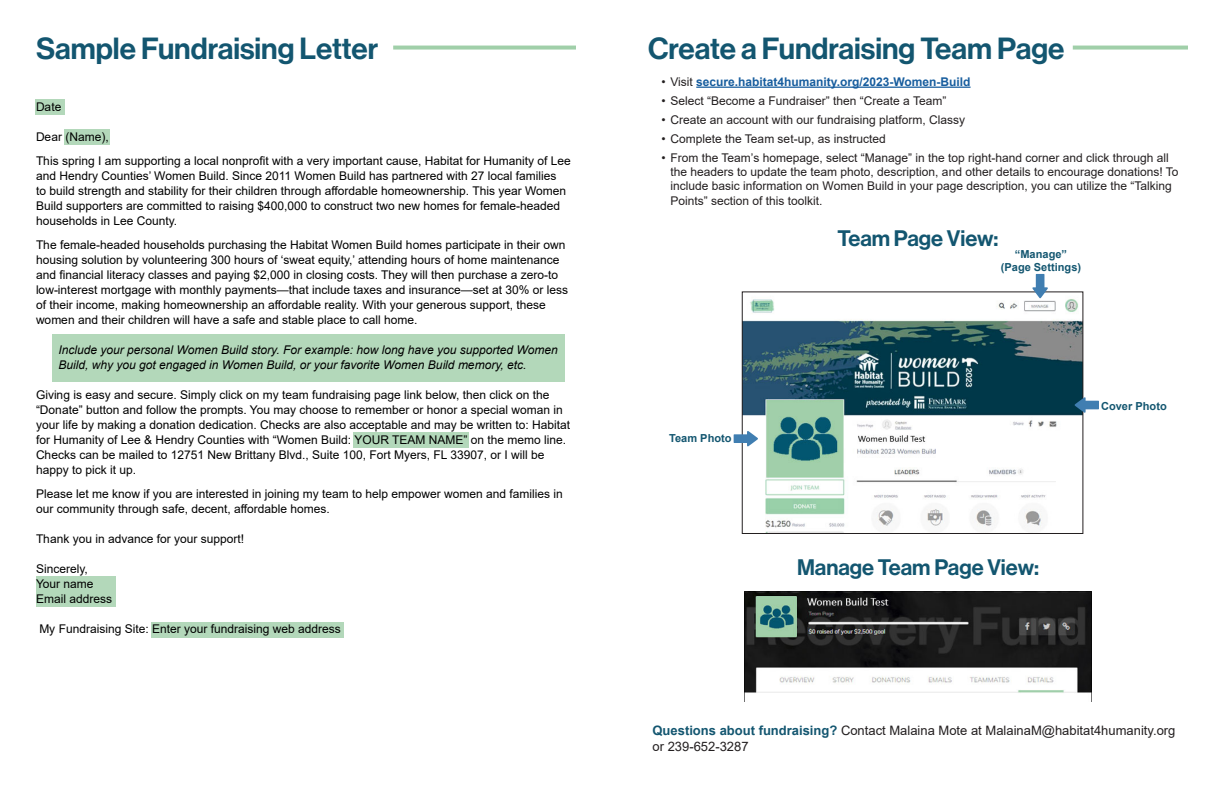
<style>
.page{position:relative;width:1224px;height:792px;background:#fff}
.page>*{position:absolute;margin:0;border:0;box-sizing:border-box;transform-origin:0 0}
.t1{font:30px "N Haas Grotesk DS Pro 65 Md";color:#135670}
.t2{font:22px "N Haas Grotesk DS Pro 65 Md";color:#135670}
.t3{font:13px/15.6px "Arial";color:#231f20}
.t4{font:12px/15px "Arial";color:#000}
.t5{font:12px/14.4px "Arial";color:#231f20}
.t6{font:italic 12px/15px "Arial";color:#000}
.t7{font:700 12px "Arial";color:#175d9e}
.t8{font:700 11px/13.2px "Arial";color:#135670;text-align:center}
.s1{font-weight:400;color:#231f20}
.s2{font-weight:700;color:#135670}
</style>
<div class="page">
<div style="left:36px;top:576px;width:79px;height:31px;background:#b3d8ba"></div>
<div style="left:151px;top:622px;width:192px;height:16px;background:#b3d8ba"></div>
<div style="left:353px;top:432px;width:116px;height:16px;background:#b3d8ba"></div>
<div style="left:64px;top:129px;width:46px;height:16px;background:#b3d8ba"></div>
<div style="left:35px;top:99px;width:29px;height:16px;background:#b3d8ba"></div>
<div style="left:52px;top:334px;width:513px;height:48px;background:#b3d8ba"></div>
<svg style="left:393px;top:46px;width:183px;height:4px"></svg>
<svg style="left:1073px;top:46px;width:115px;height:4px"></svg>
<hr style="left:696px;top:87px;width:275px;height:1px;background:#175d9e">
<img style="left:744px;top:299px;width:337px;height:233px">
<div style="left:742px;top:291px;width:341px;height:243px;border:1px solid #231f20"></div>
<svg style="left:734px;top:431px;width:24px;height:15px"></svg>
<svg style="left:1074px;top:397px;width:25px;height:16px"></svg>
<svg style="left:1032px;top:274px;width:16px;height:25px"></svg>
<img style="left:745px;top:591px;width:346px;height:102px">
<h1 class="t1" style="left:36px;top:31px;width:344px">Sample Fundraising Letter</h1>
<h1 class="t1" style="left:648px;top:31px;width:418px">Create a Fundraising Team Page</h1>
<p class="t4" style="left:36px;top:100px;width:27px">Date</p>
<p class="t4" style="left:36px;top:125px;width:536px;line-height:24px">Dear (Name),<br>This spring I am supporting a local nonprofit with a very important cause, Habitat for Humanity of Lee</p>
<p class="t4" style="left:36px;top:169px;width:532px">and Hendry Counties’ Women Build. Since 2011 Women Build has partnered with 27 local families to build strength and stability for their children through affordable homeownership. This year Women Build supporters are committed to raising $400,000 to construct two new homes for female-headed households in Lee County.</p>
<p class="t4" style="left:36px;top:238px;width:534px">The female-headed households purchasing the Habitat Women Build homes participate in their own housing solution by volunteering 300 hours of ‘sweat equity,’ attending hours of home maintenance and financial literacy classes and paying $2,000 in closing costs. They will then purchase a zero-to low-interest mortgage with monthly payments—that include taxes and insurance—set at 30% or less of their income, making homeownership an affordable reality. With your generous support, these women and their children will have a safe and stable place to call home.</p>
<p class="t6" style="left:58px;top:343px;width:501px">Include your personal Women Build story. For example: how long have you supported Women<br>Build, why you got engaged in Women Build, or your favorite Women Build memory, etc.</p>
<p class="t4" style="left:36px;top:388px;width:536px">Giving is easy and secure. Simply click on my team fundraising page link below, then click on the “Donate” button and follow the prompts. You may choose to remember or honor a special woman in your life by making a donation dedication. Checks are also acceptable and may be written to: Habitat for Humanity of Lee &amp; Hendry Counties with “Women Build: YOUR TEAM NAME” on the memo line.<br>Checks can be mailed to 12751 New Brittany Blvd., Suite 100, Fort Myers, FL 33907, or I will be happy to pick it up.</p>
<p class="t4" style="left:36px;top:487px;width:528px">Please let me know if you are interested in joining my team to help empower women and families in our community through safe, decent, affordable homes.</p>
<p class="t4" style="left:36px;top:532px;width:210px">Thank you in advance for your support!</p>
<p class="t4" style="left:36px;top:562px;width:78px">Sincerely,<br>Your name<br>Email address</p>
<p class="t4" style="left:39px;top:622px;width:303px">My Fundraising Site: Enter your fundraising web address</p>
<p class="t7" style="left:662px;top:73px;width:311px"><span class="s1">• Visit</span> secure.habitat4humanity.org/2023-Women-Build</p>
<p class="t5" style="left:662px;top:93px;width:286px">• Select “Become a Fundraiser” then “Create a Team”</p>
<p class="t5" style="left:662px;top:112px;width:305px">• Create an account with our fundraising platform, Classy</p>
<p class="t5" style="left:662px;top:131px;width:226px">• Complete the Team set-up, as instructed</p>
<p class="t5" style="left:670px;top:150px;width:510px;text-indent:-9px">• From the Team’s homepage, select “Manage” in the top right-hand corner and click through all the headers to update the team photo, description, and other details to encourage donations! To include basic information on Women Build in your page description, you can utilize the “Talking Points” section of this toolkit.</p>
<h2 class="t2" style="left:837px;top:225px;width:163px">Team Page View:</h2>
<p class="t8" style="left:1001px;top:248px;width:82px">“Manage” (Page Settings)</p>
<p class="t8" style="left:1101px;top:399px;width:67px">Cover Photo</p>
<p class="t8" style="left:669px;top:431px;width:64px">Team Photo</p>
<h2 class="t2" style="left:797px;top:554px;width:243px">Manage Team Page View:</h2>
<p class="t3" style="left:652px;top:723px;width:525px"><span class="s2">Questions about fundraising?</span> Contact Malaina Mote at MalainaM@habitat4humanity.org or 239-652-3287</p>
</div>
